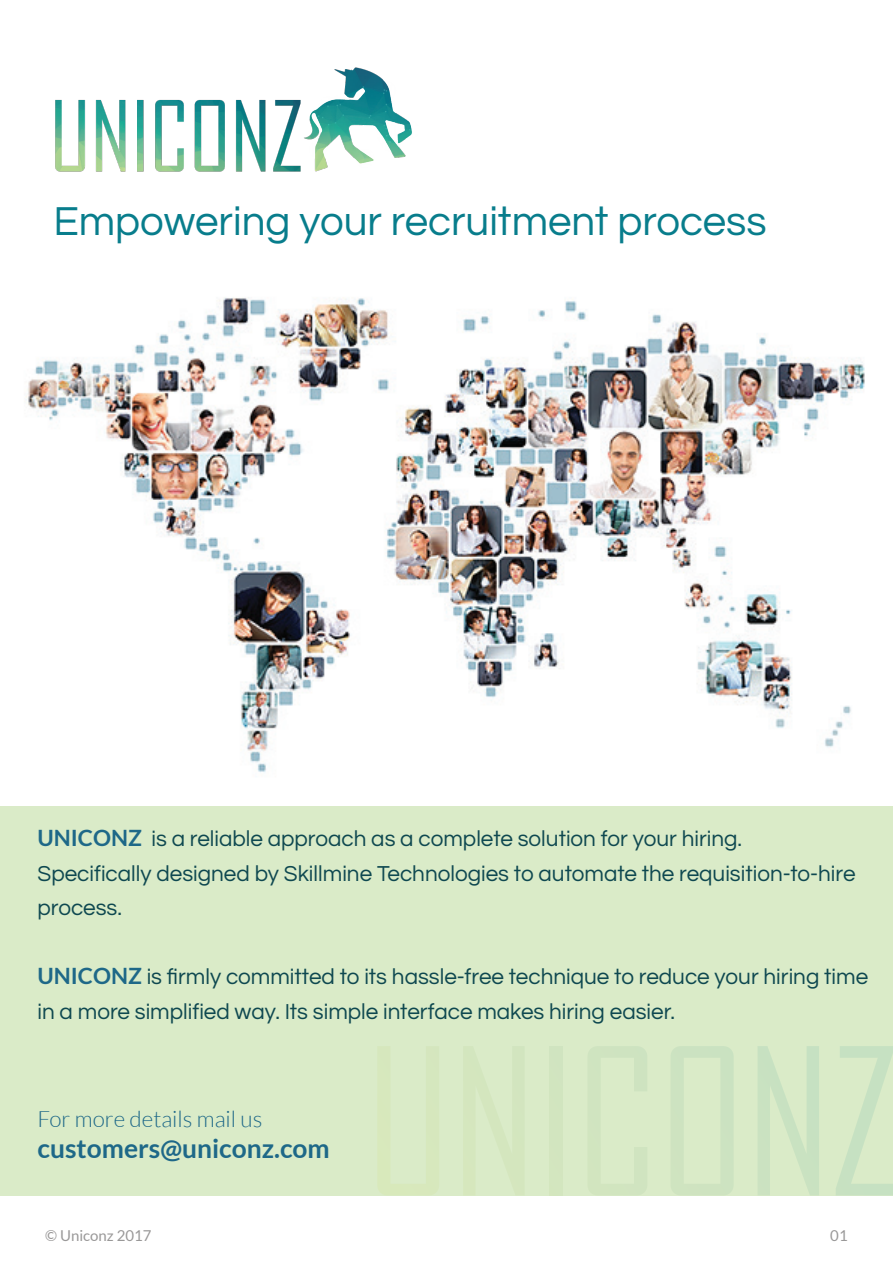
<style>
.page{position:relative;width:893px;height:1263px;background:#fff}
.page>*{position:absolute;margin:0;border:0;box-sizing:border-box;transform-origin:0 0}
.t1{font:42px "Questrial";color:#087d8c}
.t2{font:700 26.4px "Lato";color:#1e6888}
.t3{font:22.5px/34.5px "Questrial";color:#0e4850}
.t4{font:300 22.5px "Lato";color:#1e6888}
.t5{font:15px "Lato";color:#999898}
.s1{font-family:"Lato";font-weight:700;color:#1e6888}
</style>
<div class="page">
<img style="left:26px;top:297px;width:839px;height:476px">
<div style="left:0;top:806px;width:892px;height:389px;background:#daebc8"></div>
<svg style="left:378px;top:1047px;width:61px;height:148px"></svg>
<svg style="left:464px;top:1158px;width:11px;height:37px"></svg>
<div style="left:549px;top:1046px;width:14px;height:149px;background:#d2e5bf"></div>
<svg style="left:588px;top:1046px;width:59px;height:105px"></svg>
<svg style="left:671px;top:1046px;width:63px;height:149px"></svg>
<svg style="left:758px;top:1046px;width:61px;height:149px"></svg>
<svg style="left:836px;top:1046px;width:57px;height:149px"></svg>
<img style="left:55px;top:67px;width:357px;height:105px">
<h1 class="t1" style="left:53px;top:200px;width:715px">Empowering your recruitment process</h1>
<p class="t3" style="left:38px;top:822px;width:819px"><span class="s1">UNICONZ</span> is a reliable approach as a complete solution for your hiring.<br>Specifically designed by Skillmine Technologies to automate the requisition-to-hire process.</p>
<p class="t3" style="left:38px;top:960px;width:832px"><span class="s1">UNICONZ</span> is firmly committed to its hassle-free technique to reduce your hiring time in a more simplified way. Its simple interface makes hiring easier.</p>
<p class="t4" style="left:38px;top:1107px;width:226px">For more details mail us</p>
<p class="t2" style="left:38px;top:1133px;width:294px">customers@uniconz.com</p>
<p class="t5" style="left:45px;top:1227px;width:108px">© Uniconz 2017</p>
<p class="t5" style="left:830px;top:1227px;width:19px">01</p>
</div>
